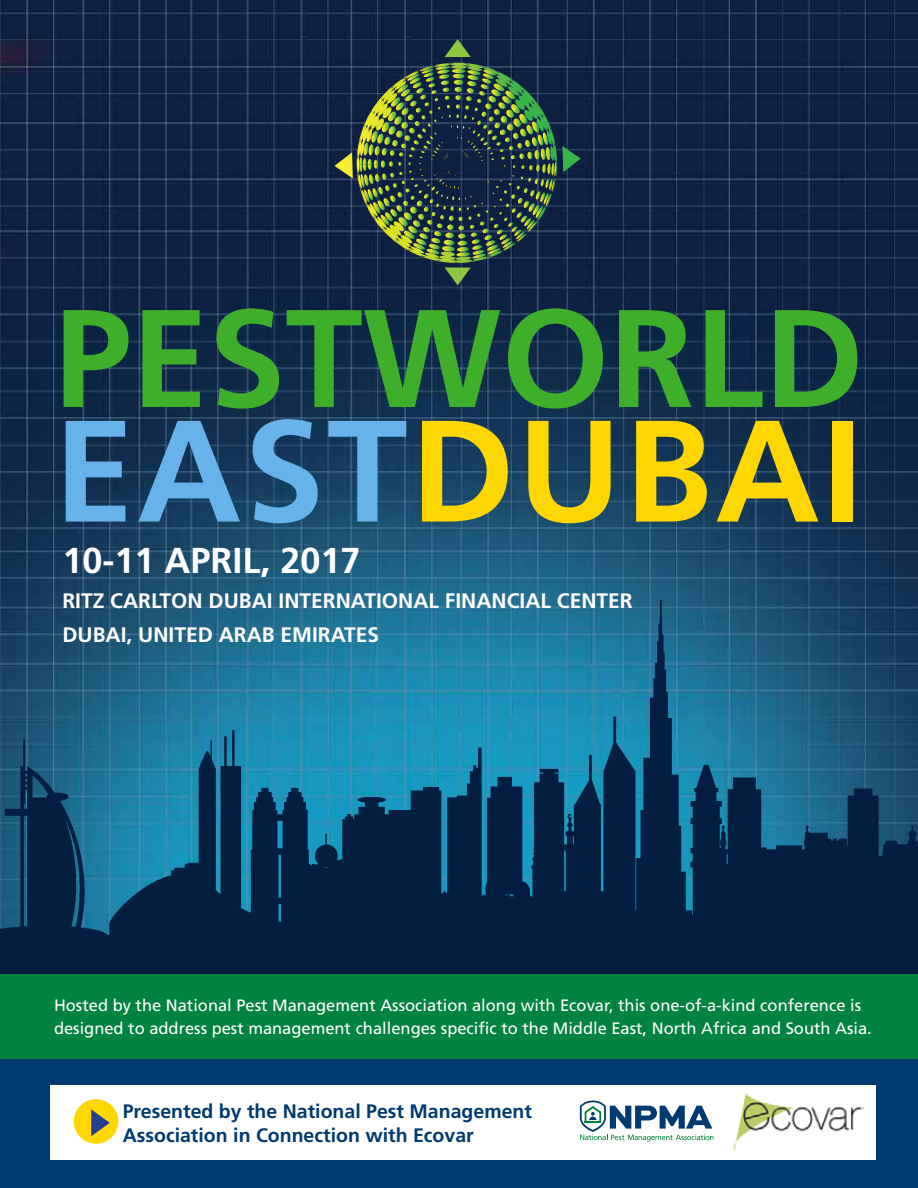
<style>
.page{position:relative;width:918px;height:1188px;background:#fff}
.page>*{position:absolute;margin:0;border:0;box-sizing:border-box;transform-origin:0 0}
.t1{font:700 144.3px "Frutiger";letter-spacing:.02em;color:#ffd700}
.t2{font:700 138.75px "Frutiger";color:#3fae2a}
.t3{font:700 36px "Frutiger";color:#fff}
.t4{font:700 21px/34.5px "Frutiger";color:#fff}
.t5{font:700 19.5px/23.4px "Frutiger";color:#003a70}
.t6{font:16.5px/22.5px "Frutiger";color:#fff}
.s1{color:#67b2e8}
</style>
<div class="page">
<img style="left:0;top:0;width:918px;height:600px">
<div style="left:0;top:1056px;width:918px;height:132px;background:#003a70"></div>
<div style="left:0;top:970px;width:918px;height:88px;background:#00833e"></div>
<img style="left:0;top:600px;width:918px;height:374px">
<svg style="left:445px;top:39px;width:26px;height:18px"></svg>
<svg style="left:445px;top:268px;width:26px;height:17px"></svg>
<svg style="left:335px;top:152px;width:18px;height:26px"></svg>
<svg style="left:359px;top:63px;width:222px;height:196px;background:#334d42"></svg>
<div style="left:50px;top:1085px;width:825px;height:75px;background:#fff"></div>
<div style="left:74px;top:1099px;width:44px;height:45px;background:#ffd700;border-radius:50%"></div>
<svg style="left:91px;top:1109px;width:19px;height:27px"></svg>
<svg style="left:580px;top:1101px;width:133px;height:41px"></svg>
<img style="left:733px;top:1093px;width:131px;height:58px">
<h2 class="t2" style="left:54px;top:277px;width:811px">PESTWORLD</h2>
<h1 class="t1" style="left:54px;top:387px;width:810px"><span class="s1">EAST</span>DUBAI</h1>
<h3 class="t3" style="left:62px;top:540px;width:300px">10-11 APRIL, 2017</h3>
<p class="t4" style="left:62px;top:583px;width:572px">RITZ CARLTON DUBAI INTERNATIONAL FINANCIAL CENTER<br>DUBAI, UNITED ARAB EMIRATES</p>
<p class="t6" style="left:54px;top:994px;width:819px">Hosted by the National Pest Management Association along with Ecovar, this one-of-a-kind conference is designed to address pest management challenges specific to the Middle East, North Africa and South Asia.</p>
<p class="t5" style="left:123px;top:1100px;width:411px">Presented by the National Pest Management<br>Association in Connection with Ecovar</p>
</div>
